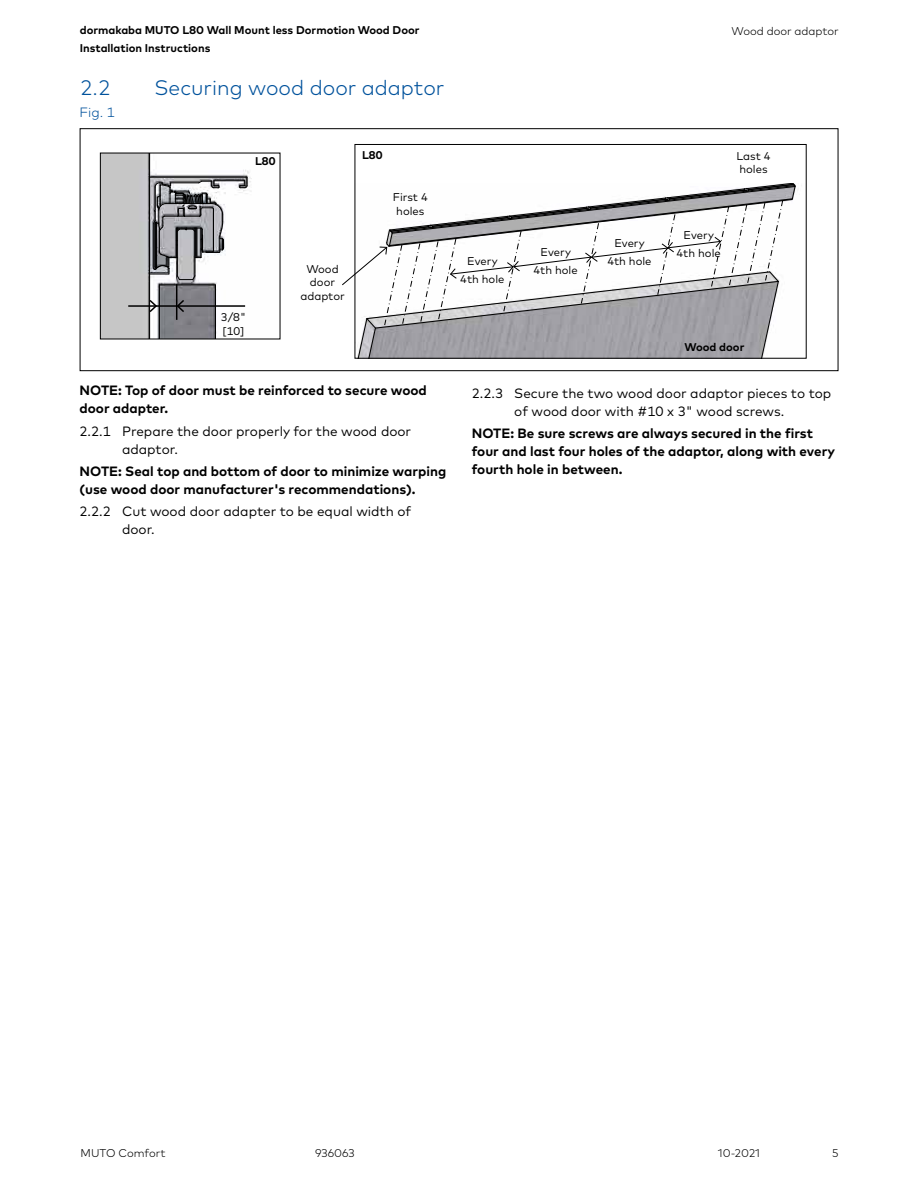
<style>
.page{position:relative;width:918px;height:1188px;background:#fff}
.page>*{position:absolute;margin:0;border:0;box-sizing:border-box;transform-origin:0 0}
.t1{font:300 21px "Mark Pro";color:#00529c}
.t2{font:700 13.5px/18px "Mark Pro";color:#000}
.t3{font:13.5px/18px "Mark Pro";color:#000}
.t4{font:300 13.5px "Mark Pro";color:#00529c}
.t5{font:11.25px/13.5px "Mark Pro";color:#000;text-align:center}
.t6{font:700 11.25px/18px "Mark Pro";color:#000}
.t7{font:300 11.25px "Mark Pro";color:#000}
</style>
<div class="page">
<div style="left:80px;top:128px;width:758px;height:243px;border:1px solid #000"></div>
<img style="left:102px;top:155px;width:150px;height:182px">
<hr style="left:159px;top:285px;width:1px;height:54px;background:#000">
<hr style="left:159px;top:285px;width:56px;height:1px;background:#000">
<hr style="left:215px;top:285px;width:1px;height:54px;background:#000">
<hr style="left:149px;top:153px;width:1px;height:186px;background:#000">
<svg style="left:239px;top:177px;width:9px;height:12px"></svg>
<hr style="left:214px;top:180px;width:31px;height:1px;background:#000">
<hr style="left:150px;top:177px;width:97px;height:1px;background:#000">
<svg style="left:150px;top:180px;width:75px;height:101px"></svg>
<hr style="left:176px;top:284px;width:1px;height:36px;background:#000">
<hr style="left:155px;top:305px;width:22px;height:2px;background:#000">
<hr style="left:128px;top:305px;width:28px;height:2px;background:#000">
<svg style="left:148px;top:298px;width:10px;height:16px"></svg>
<hr style="left:178px;top:305px;width:67px;height:2px;background:#000">
<svg style="left:175px;top:298px;width:11px;height:16px"></svg>
<svg style="left:342px;top:183px;width:454px;height:175px"></svg>
<p class="t6" style="left:80px;top:20px;width:341px">dormakaba MUTO L80 Wall Mount less Dormotion Wood Door<br>Installation Instructions</p>
<h1 class="t1" style="left:80px;top:71px;width:32px">2.2</h1>
<h1 class="t1" style="left:154px;top:71px;width:291px">Securing wood door adaptor</h1>
<p class="t4" style="left:80px;top:102px;width:37px">Fig. 1</p>
<p class="t6" style="left:255px;top:151px;width:22px">L80</p>
<p class="t5" style="left:221px;top:309px;width:26px;text-align:left">3/8" [10]</p>
<p class="t6" style="left:362px;top:145px;width:22px">L80</p>
<p class="t5" style="left:393px;top:189px;width:36px">First 4 holes</p>
<p class="t5" style="left:300px;top:261px;width:46px">Wood door adaptor</p>
<p class="t2" style="left:80px;top:380px;width:349px">NOTE: Top of door must be reinforced to secure wood door adapter.</p>
<p class="t3" style="left:122px;top:421px;width:291px;text-indent:-43px">2.2.1 Prepare the door properly for the wood door adaptor.</p>
<p class="t2" style="left:80px;top:461px;width:368px">NOTE: Seal top and bottom of door to minimize warping (use wood door manufacturer's recommendations).</p>
<p class="t3" style="left:122px;top:501px;width:291px;text-indent:-43px">2.2.2 Cut wood door adapter to be equal width of door.</p>
<p class="t7" style="left:731px;top:22px;width:109px">Wood door adaptor</p>
<p class="t5" style="left:460px;top:251px;width:46px;line-height:18px">Every<br>4th hole</p>
<p class="t5" style="left:534px;top:242px;width:46px;line-height:18px">Every<br>4th hole</p>
<p class="t5" style="left:607px;top:233px;width:46px;line-height:18px">Every<br>4th hole</p>
<p class="t5" style="left:736px;top:148px;width:36px;text-align:left">Last 4 holes</p>
<p class="t5" style="left:677px;top:225px;width:46px;line-height:18px">Every<br>4th hole</p>
<p class="t6" style="left:684px;top:338px;width:61px">Wood door</p>
<p class="t3" style="left:472px;top:383px;width:361px;text-align:center">2.2.3 Secure the two wood door adaptor pieces to top of wood door with #10 x 3" wood screws.</p>
<p class="t2" style="left:472px;top:423px;width:365px">NOTE: Be sure screws are always secured in the first four and last four holes of the adaptor, along with every fourth hole in between.</p>
<p class="t7" style="left:81px;top:1144px;width:87px">MUTO Comfort</p>
<p class="t7" style="left:315px;top:1144px;width:41px">936063</p>
<p class="t7" style="left:718px;top:1144px;width:43px">10-2021</p>
<p class="t7" style="left:832px;top:1145px;width:8px">5</p>
</div>
